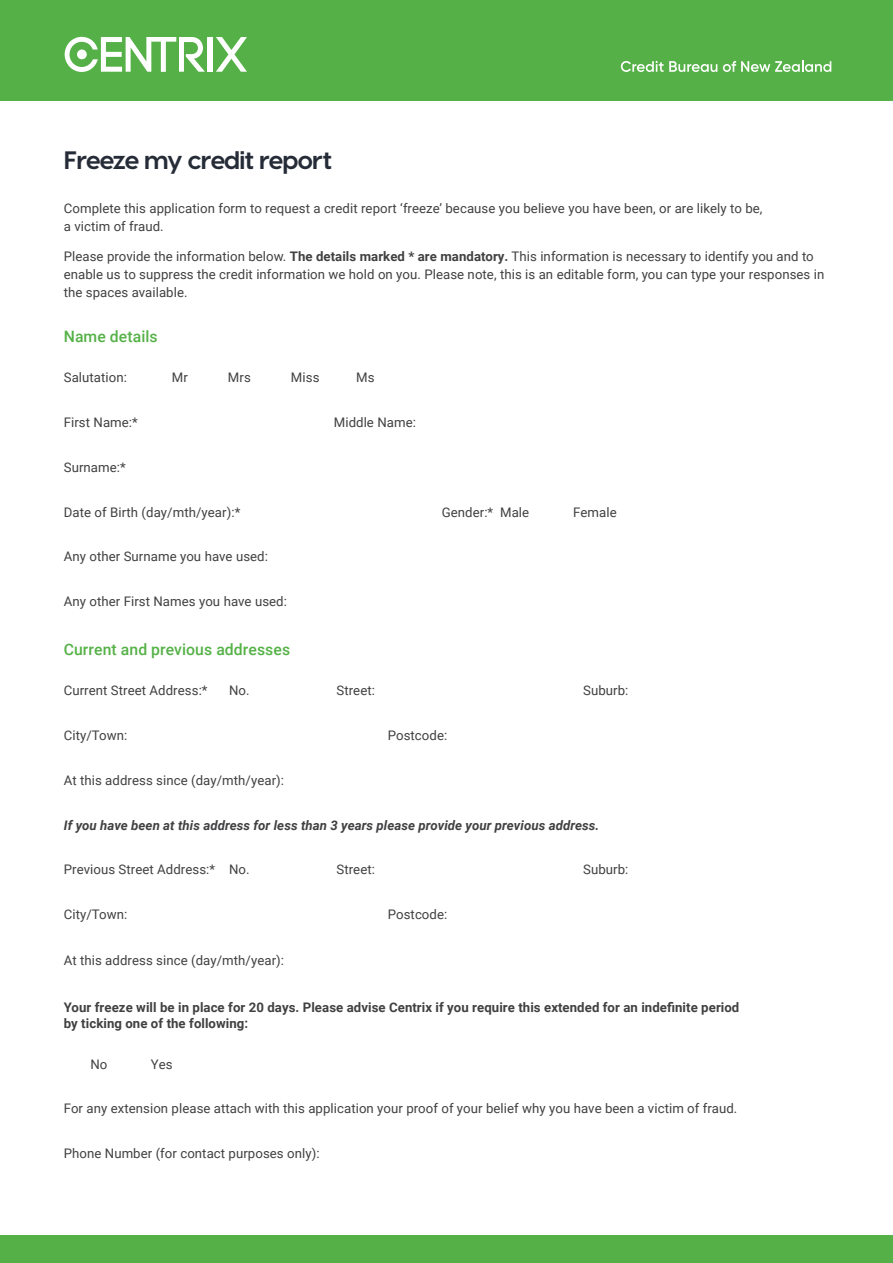
<style>
.page{position:relative;width:893px;height:1263px;background:#fff}
.page>*{position:absolute;margin:0;border:0;box-sizing:border-box;transform-origin:0 0}
.t1{font:700 25.2px "Visby CF";letter-spacing:-.03em;color:#262c37}
.t2{font:500 15.75px "Roboto";letter-spacing:.005em;color:#55b147}
.t3{font:13.2px/18px "Roboto";letter-spacing:.005em;color:#414042}
.t4{font:700 13.2px/16.5px "Roboto";letter-spacing:.005em;color:#414042}
.t5{font:italic 700 13.2px "Roboto";letter-spacing:.005em;color:#414042}
.s1{font-weight:700}
</style>
<div class="page">
<div style="left:0;top:0;width:893px;height:101px;background:#55b147"></div>
<div style="left:0;top:1235px;width:893px;height:28px;background:#55b147"></div>
<svg style="left:216px;top:37px;width:31px;height:35px"></svg>
<div style="left:208px;top:37px;width:5px;height:35px;background:#fff"></div>
<svg style="left:65px;top:37px;width:140px;height:35px"></svg>
<svg style="left:621px;top:61px;width:96px;height:11px"></svg>
<svg style="left:723px;top:61px;width:108px;height:11px"></svg>
<h1 class="t1" style="left:64px;top:144px;width:270px">Freeze my credit report</h1>
<p class="t3" style="left:64px;top:198px;width:700px">Complete this application form to request a credit report ‘freeze’ because you believe you have been, or are likely to be, a victim of fraud.</p>
<p class="t3" style="left:64px;top:247px;width:762px">Please provide the information below. <span class="s1">The details marked * are mandatory.</span> This information is necessary to identify you and to enable us to suppress the credit information we hold on you. Please note, this is an editable form, you can type your responses in the spaces available.</p>
<p class="t2" style="left:64px;top:325px;width:95px">Name details</p>
<p class="t3" style="left:64px;top:368px;width:65px">Salutation:</p>
<p class="t3" style="left:172px;top:368px;width:18px">Mr</p>
<p class="t3" style="left:228px;top:368px;width:24px">Mrs</p>
<p class="t3" style="left:291px;top:368px;width:30px">Miss</p>
<p class="t3" style="left:356px;top:368px;width:20px">Ms</p>
<p class="t3" style="left:64px;top:413px;width:76px">First Name:*</p>
<p class="t3" style="left:334px;top:413px;width:84px">Middle Name:</p>
<p class="t3" style="left:64px;top:458px;width:64px">Surname:*</p>
<p class="t3" style="left:64px;top:502px;width:178px">Date of Birth (day/mth/year):*</p>
<p class="t3" style="left:442px;top:502px;width:89px">Gender:* Male</p>
<p class="t3" style="left:573px;top:502px;width:45px">Female</p>
<p class="t3" style="left:64px;top:547px;width:206px">Any other Surname you have used:</p>
<p class="t3" style="left:64px;top:592px;width:225px">Any other First Names you have used:</p>
<p class="t2" style="left:64px;top:638px;width:228px">Current and previous addresses</p>
<p class="t3" style="left:64px;top:681px;width:145px">Current Street Address:*</p>
<p class="t3" style="left:229px;top:681px;width:22px">No.</p>
<p class="t3" style="left:336px;top:681px;width:40px">Street:</p>
<p class="t3" style="left:583px;top:681px;width:47px">Suburb:</p>
<p class="t3" style="left:64px;top:726px;width:65px">City/Town:</p>
<p class="t3" style="left:388px;top:726px;width:61px">Postcode:</p>
<p class="t3" style="left:64px;top:771px;width:222px">At this address since (day/mth/year):</p>
<p class="t5" style="left:64px;top:816px;width:537px">If you have been at this address for less than 3 years please provide your previous address.</p>
<p class="t3" style="left:64px;top:860px;width:187px">Previous Street Address:* No.</p>
<p class="t3" style="left:336px;top:860px;width:40px">Street:</p>
<p class="t3" style="left:583px;top:860px;width:47px">Suburb:</p>
<p class="t3" style="left:64px;top:905px;width:65px">City/Town:</p>
<p class="t3" style="left:388px;top:905px;width:61px">Postcode:</p>
<p class="t3" style="left:64px;top:951px;width:222px">At this address since (day/mth/year):</p>
<p class="t4" style="left:64px;top:998px;width:677px">Your freeze will be in place for 20 days. Please advise Centrix if you require this extended for an indefinite period by ticking one of the following:</p>
<p class="t3" style="left:90px;top:1054px;width:19px">No</p>
<p class="t3" style="left:151px;top:1054px;width:23px">Yes</p>
<p class="t3" style="left:64px;top:1099px;width:675px">For any extension please attach with this application your proof of your belief why you have been a victim of fraud.</p>
<p class="t3" style="left:64px;top:1144px;width:257px">Phone Number (for contact purposes only):</p>
</div>
